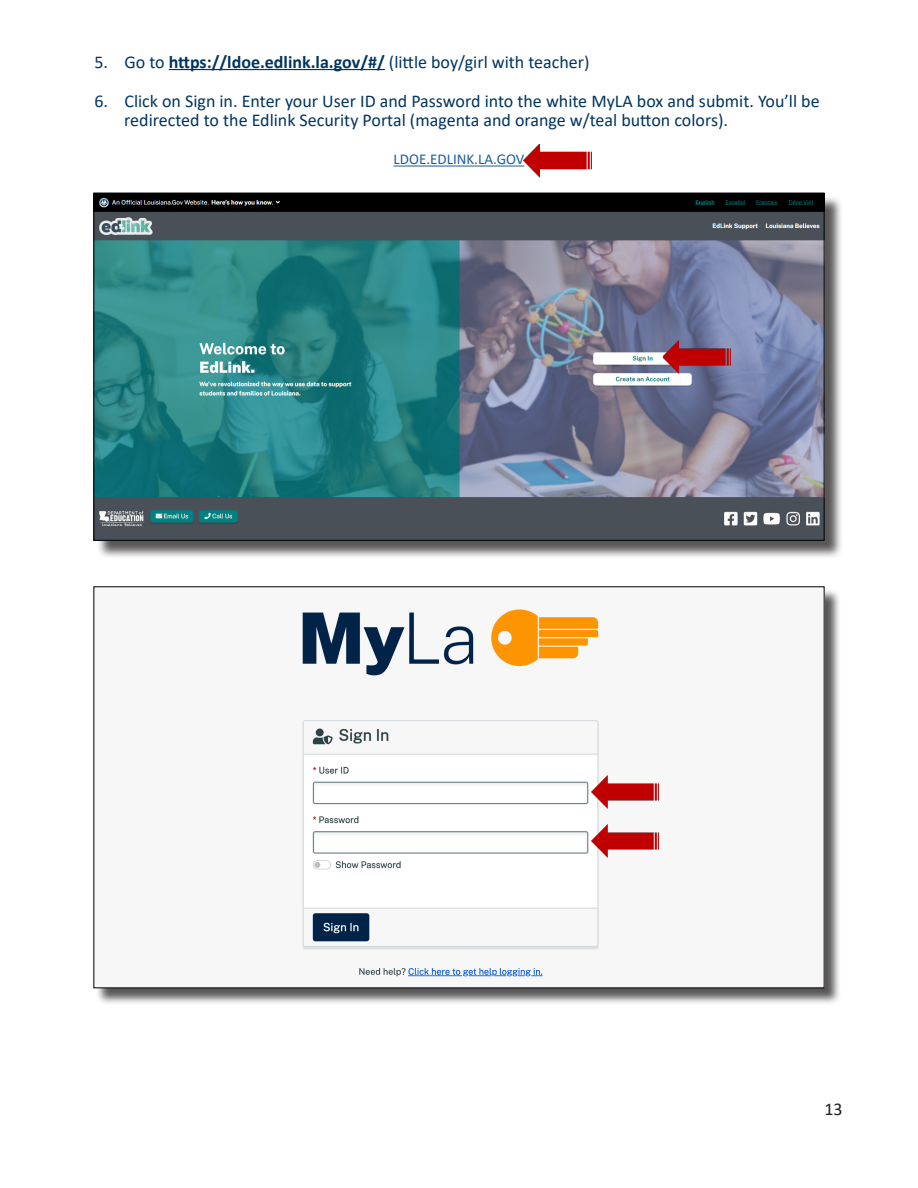
<style>
.page{position:relative;width:918px;height:1188px;background:#fff}
.page>*{position:absolute;margin:0;border:0;box-sizing:border-box;transform-origin:0 0}
.t1{font:18px/19.5px "Calibri";color:#003560}
.t2{font:18px "Calibri";color:#231f20}
.t3{font:15px "Calibri";color:#175d9e}
.s1{font-weight:700}
</style>
<div class="page">
<hr style="left:169px;top:69px;width:216px;height:1px;background:#003560">
<div style="left:96px;top:195px;width:747px;height:364px;background:#231f20;opacity:.75"></div>
<img style="left:96px;top:195px;width:726px;height:344px">
<img style="left:663px;top:341px;width:68px;height:33px">
<hr style="left:394px;top:166px;width:130px;height:1px;background:#175d9e">
<img style="left:524px;top:144px;width:67px;height:33px">
<div style="left:95px;top:588px;width:747px;height:417px;background:#231f20;opacity:.75"></div>
<img style="left:96px;top:589px;width:726px;height:397px">
<img style="left:591px;top:776px;width:68px;height:33px">
<img style="left:591px;top:825px;width:68px;height:33px">
<p class="t1" style="left:94px;top:51px;width:497px">5. Go to <span class="s1">https://ldoe.edlink.la.gov/#/</span> (little boy/girl with teacher)</p>
<p class="t1" style="left:124px;top:90px;width:697px;text-indent:-30px">6. Click on Sign in. Enter your User ID and Password into the white MyLA box and submit. You’ll be redirected to the Edlink Security Portal (magenta and orange w/teal button colors).</p>
<p class="t3" style="left:394px;top:149px;width:132px">LDOE.EDLINK.LA.GOV</p>
<p class="t2" style="left:824px;top:1096px;width:20px">13</p>
</div>
